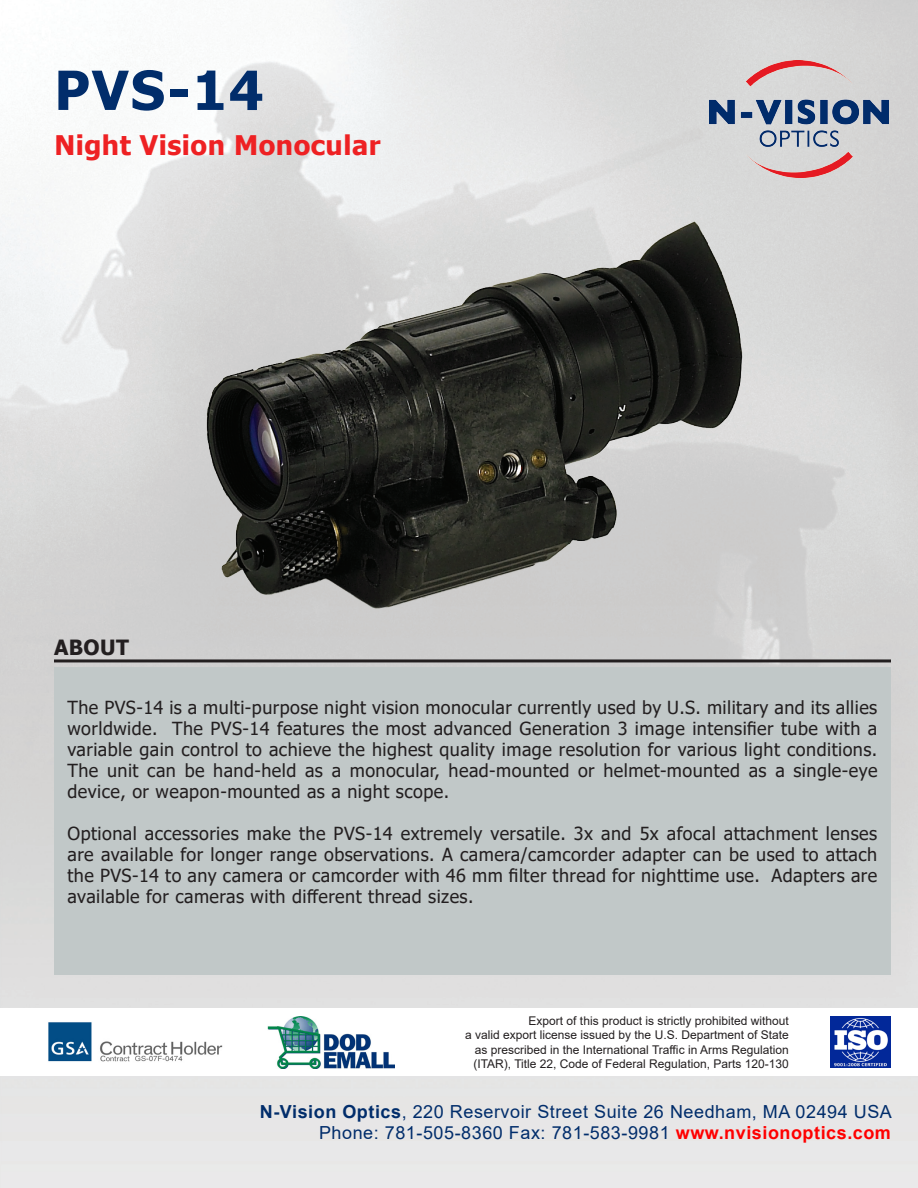
<style>
.page{position:relative;width:918px;height:1188px;background:#fff}
.page>*{position:absolute;margin:0;border:0;box-sizing:border-box;transform-origin:0 0}
.t1{font:700 54px "Tahoma";color:#012d6b}
.t2{font:700 27px "Tahoma";letter-spacing:.02em;color:#ee2123}
.t3{font:700 21px "Tahoma";letter-spacing:.02em;color:#231f20}
.t4{font:18px/21px "Tahoma";letter-spacing:.025em;color:#231f20;text-align:justify}
.t5{font:18px/21.6px "Arial";letter-spacing:.03em;color:#012d6b;text-align:right}
.t6{font:12px/14.4px "Arial";color:#231f20;text-align:right}
.s1{font-weight:700}
.s2{font-weight:700;color:#f00}
</style>
<div class="page">
<img style="left:0;top:0;width:918px;height:1188px">
<div style="left:54px;top:667px;width:837px;height:308px;background:#c1c8c8"></div>
<hr style="left:54px;top:659px;width:837px;height:3px;background:#231f20">
<img style="left:202px;top:222px;width:541px;height:387px">
<img style="left:709px;top:60px;width:180px;height:117px">
<div style="left:0;top:1009px;width:918px;height:67px;background:#fff"></div>
<img style="left:267px;top:1017px;width:127px;height:51px">
<img style="left:48px;top:1022px;width:175px;height:40px">
<img style="left:831px;top:1017px;width:59px;height:51px">
<h1 class="t1" style="left:54px;top:52px;width:210px">PVS-14</h1>
<h2 class="t2" style="left:54px;top:126px;width:328px">Night Vision Monocular</h2>
<p class="t3" style="left:54px;top:633px;width:77px">ABOUT</p>
<p class="t4" style="left:68px;top:698px;width:812px">The PVS-14 is a multi-purpose night vision monocular currently used by U.S. military and its allies worldwide. The PVS-14 features the most advanced Generation 3 image intensifier tube with a variable gain control to achieve the highest quality image resolution for various light conditions.<br>The unit can be hand-held as a monocular, head-mounted or helmet-mounted as a single-eye device, or weapon-mounted as a night scope.</p>
<p class="t4" style="left:68px;top:824px;width:811px">Optional accessories make the PVS-14 extremely versatile. 3x and 5x afocal attachment lenses are available for longer range observations. A camera/camcorder adapter can be used to attach the PVS-14 to any camera or camcorder with 46 mm filter thread for nighttime use. Adapters are available for cameras with different thread sizes.</p>
<p class="t6" style="left:465px;top:1014px;width:325px">Export of this product is strictly prohibited without<br>a valid export license issued by the U.S. Department of State as prescribed in the International Traffic in Arms Regulation (ITAR), Title 22, Code of Federal Regulation, Parts 120-130</p>
<p class="t5" style="left:260px;top:1100px;width:634px"><span class="s1">N-Vision Optics</span>, 220 Reservoir Street Suite 26 Needham, MA 02494 USA<br>Phone: 781-505-8360 Fax: 781-583-9981 <span class="s2">www.nvisionoptics.com</span></p>
</div>
